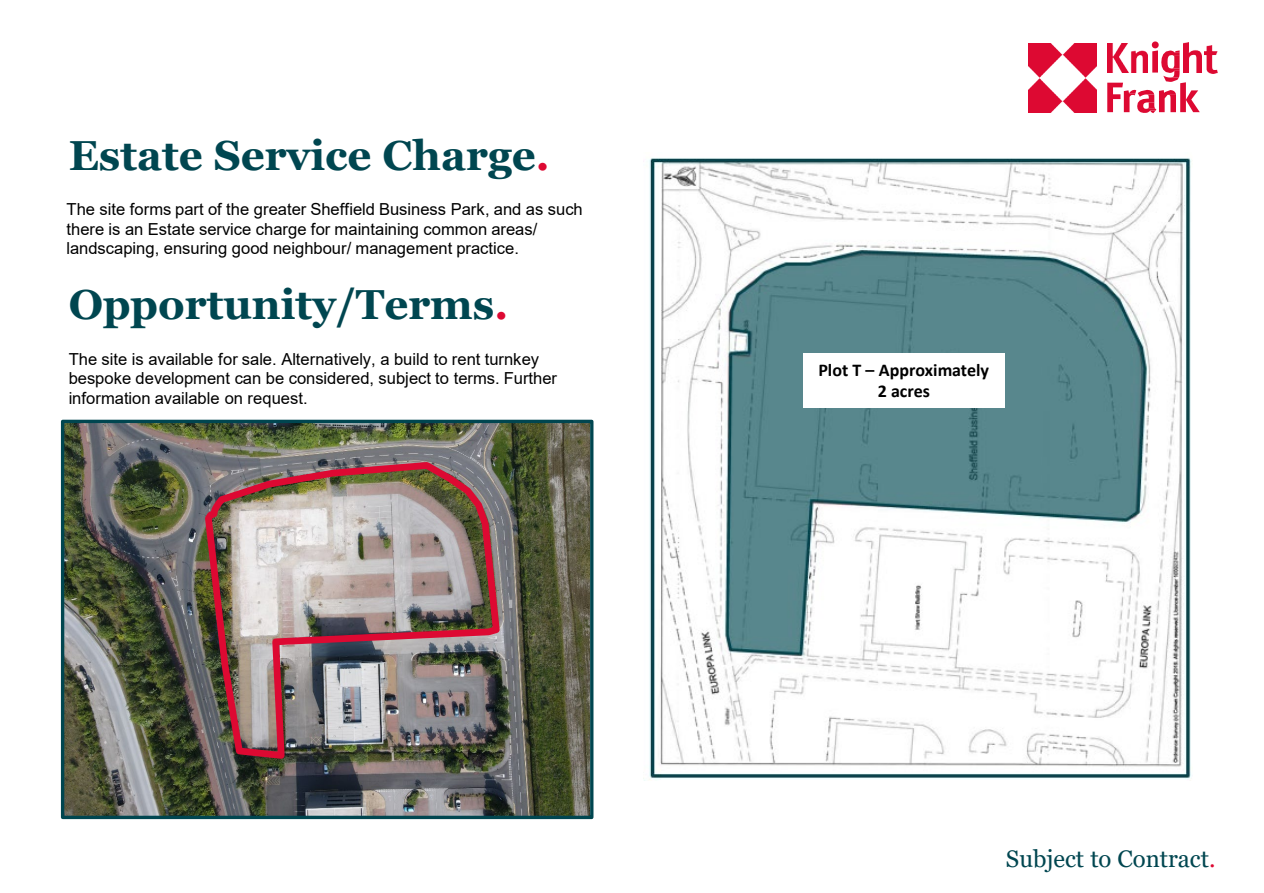
<style>
.page{position:relative;width:1264px;height:893px;background:#fff}
.page>*{position:absolute;margin:0;border:0;box-sizing:border-box;transform-origin:0 0}
.t1{font:700 42px "Georgia";color:#004650}
.t2{font:24px "Georgia";color:#004650}
.t3{font:700 18px/21.6px "Calibri";color:#000;text-align:center}
.t4{font:16.5px/19.6px "Arial";color:#000}
.s1{color:#dd0932}
</style>
<div class="page">
<img style="left:65px;top:423px;width:524px;height:392px">
<div style="left:61px;top:419px;width:532px;height:400px;border:3px solid #004650"></div>
<img style="left:201px;top:458px;width:302px;height:304px">
<img style="left:649px;top:158px;width:542px;height:622px">
<img style="left:1028px;top:43px;width:68px;height:69px">
<img style="left:1204px;top:45px;width:12px;height:28px">
<img style="left:1199px;top:51px;width:2px;height:22px">
<svg style="left:1107px;top:41px;width:92px;height:72px"></svg>
<div style="left:802px;top:353px;width:202px;height:55px;background:#fff"></div>
<p class="t1" style="left:69px;top:128px;width:482px">Estate Service Charge<span class="s1">.</span></p>
<p class="t4" style="left:66px;top:199px;width:517px">The site forms part of the greater Sheffield Business Park, and as such there is an Estate service charge for maintaining common areas/ landscaping, ensuring good neighbour/ management practice.</p>
<p class="t1" style="left:69px;top:277px;width:441px">Opportunity/Terms<span class="s1">.</span></p>
<p class="t4" style="left:69px;top:349px;width:490px">The site is available for sale. Alternatively, a build to rent turnkey bespoke development can be considered, subject to terms. Further information available on request.</p>
<p class="t3" style="left:818px;top:359px;width:172px">Plot T – Approximately<br>2 acres</p>
<p class="t2" style="left:1005px;top:844px;width:211px">Subject to Contract<span class="s1">.</span></p>
</div>
